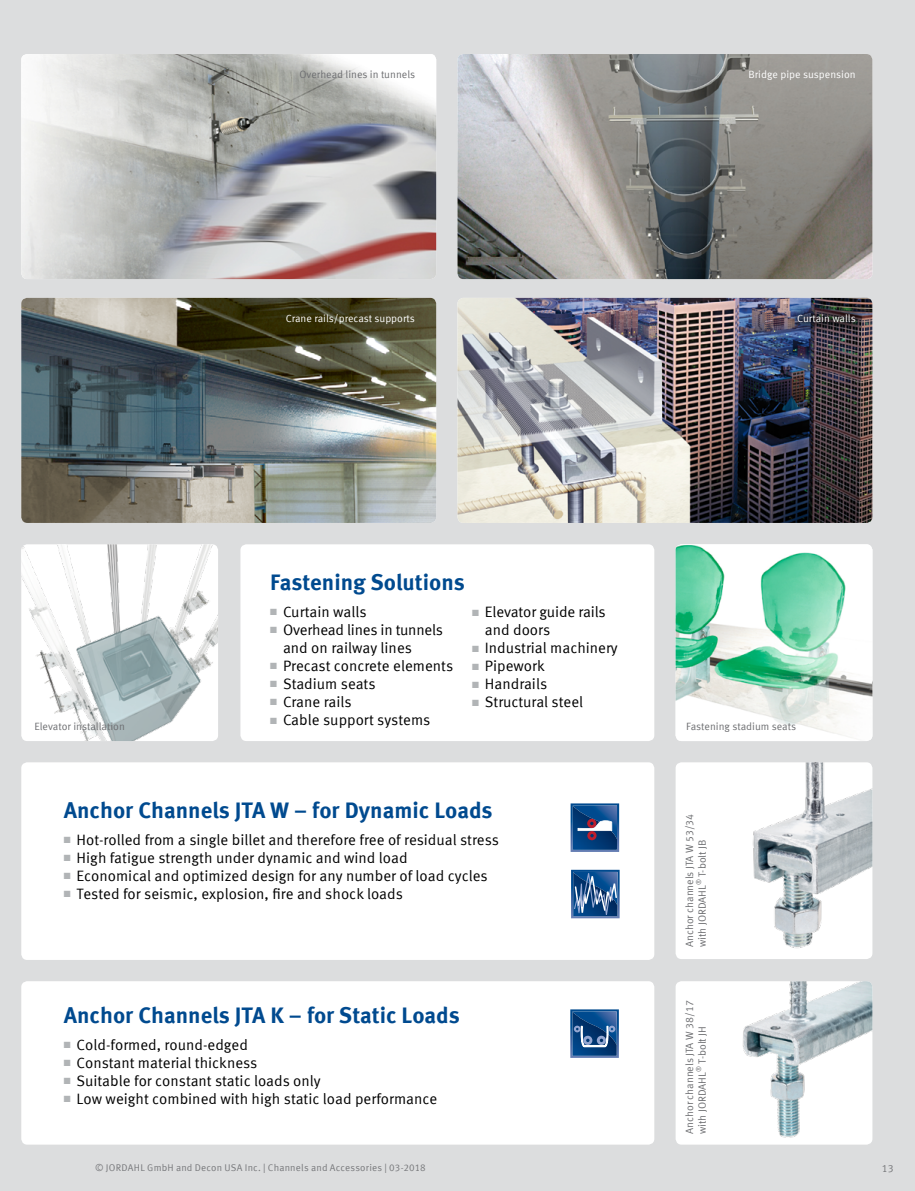
<style>
.page{position:relative;width:915px;height:1191px;background:#fff}
.page>*{position:absolute;margin:0;border:0;box-sizing:border-box;transform-origin:0 0}
._07_Copy_bold{font:700 22.5px "Meta Pro";color:#004a8f}
.t1{font:15px/18px "Meta Pro";color:#000}
._10_BU{font:10.5px/12.6px "Meta Pro";color:#6d6e71}
._10_BU-2{font:10.5px "Meta Pro";color:#fff}
.t2{font:10.5px "Meta Pro";color:#77787b}
.t3{font:9.75px "Meta Pro";letter-spacing:.02em;color:#77787b}
.s1{color:#b1b4b6}
</style>
<div class="page">
<div style="left:0;top:0;width:914px;height:1191px;background:#dcddde"></div>
<img style="left:21px;top:544px;width:197px;height:197px">
<img style="left:675px;top:544px;width:197px;height:197px">
<div style="left:240px;top:544px;width:414px;height:197px;background:#fff;border-radius:6px"></div>
<div style="left:21px;top:762px;width:633px;height:198px;background:#fff;border-radius:6px"></div>
<div style="left:21px;top:981px;width:633px;height:163px;background:#fff;border-radius:6px"></div>
<svg style="left:570px;top:803px;width:49px;height:49px;background:#345c90"></svg>
<svg style="left:570px;top:1009px;width:48px;height:49px;background:#2e5f95"></svg>
<div style="left:675px;top:762px;width:197px;height:197px;background:#fff;border-radius:6px"></div>
<img style="left:694px;top:762px;width:178px;height:197px">
<img style="left:675px;top:981px;width:197px;height:163px">
<img style="left:21px;top:54px;width:415px;height:225px">
<img style="left:21px;top:298px;width:415px;height:225px">
<img style="left:457px;top:298px;width:415px;height:225px">
<div style="left:785px;top:302px;width:81px;height:32px;background:#000;opacity:.75"></div>
<img style="left:457px;top:54px;width:415px;height:225px">
<svg style="left:571px;top:869px;width:48px;height:49px;background:#3d6a9d"></svg>
<p class="_10_BU" style="left:299px;top:68px;width:117px">Overhead lines in tunnels</p>
<p class="_10_BU-2" style="left:748px;top:67px;width:109px">Bridge pipe suspension</p>
<p class="_10_BU-2" style="left:286px;top:310px;width:131px">Crane rails/precast supports</p>
<p class="_10_BU-2" style="left:797px;top:310px;width:60px">Curtain walls</p>
<p class="_07_Copy_bold" style="left:270px;top:565px;width:196px">Fastening Solutions</p>
<p class="t1" style="left:270px;top:602px;width:98px"><span class="s1">■</span> Curtain walls</p>
<p class="t1" style="left:283px;top:620px;width:161px;text-indent:-13px"><span class="s1">■</span> Overhead lines in tunnels and on railway lines</p>
<p class="t1" style="left:270px;top:656px;width:184px"><span class="s1">■</span> Precast concrete elements</p>
<p class="t1" style="left:270px;top:674px;width:107px"><span class="s1">■</span> Stadium seats</p>
<p class="t1" style="left:270px;top:692px;width:83px"><span class="s1">■</span> Crane rails</p>
<p class="t1" style="left:270px;top:710px;width:162px"><span class="s1">■</span> Cable support systems</p>
<p class="t1" style="left:484px;top:602px;width:122px;text-indent:-13px"><span class="s1">■</span> Elevator guide rails and doors</p>
<p class="t1" style="left:472px;top:638px;width:147px"><span class="s1">■</span> Industrial machinery</p>
<p class="t1" style="left:472px;top:656px;width:74px"><span class="s1">■</span> Pipework</p>
<p class="t1" style="left:472px;top:674px;width:77px"><span class="s1">■</span> Handrails</p>
<p class="t1" style="left:472px;top:692px;width:113px"><span class="s1">■</span> Structural steel</p>
<p class="_10_BU" style="left:34px;top:720px;width:92px">Elevator installation</p>
<p class="_10_BU" style="left:686px;top:720px;width:111px">Fastening stadium seats</p>
<p class="_07_Copy_bold" style="left:64px;top:792px;width:430px">Anchor Channels JTA W – for Dynamic Loads</p>
<p class="t1" style="left:64px;top:829px;width:436px"><span class="s1">■</span> Hot-rolled from a single billet and therefore free of residual stress</p>
<p class="t1" style="left:64px;top:847px;width:345px"><span class="s1">■</span> High fatigue strength under dynamic and wind load</p>
<p class="t1" style="left:64px;top:865px;width:425px"><span class="s1">■</span> Economical and optimized design for any number of load cycles</p>
<p class="t1" style="left:64px;top:883px;width:340px"><span class="s1">■</span> Tested for seismic, explosion, fire and shock loads</p>
<p class="_07_Copy_bold" style="left:64px;top:998px;width:397px">Anchor Channels JTA K – for Static Loads</p>
<p class="t1" style="left:64px;top:1034px;width:186px"><span class="s1">■</span> Cold-formed, round-edged</p>
<p class="t1" style="left:64px;top:1052px;width:195px"><span class="s1">■</span> Constant material thickness</p>
<p class="t1" style="left:64px;top:1070px;width:258px"><span class="s1">■</span> Suitable for constant static loads only</p>
<p class="t1" style="left:64px;top:1088px;width:375px"><span class="s1">■</span> Low weight combined with high static load performance</p>
<p class="_10_BU" style="left:682px;top:947px;width:135px;rotate:-90deg">Anchor channels JTA W 53/34 with JORDAHL<sup>®</sup> T-bolt JB</p>
<p class="_10_BU" style="left:682px;top:1134px;width:135px;rotate:-90deg">Anchor channels JTA W 38/17 with JORDAHL<sup>®</sup> T-bolt JH</p>
<p class="t3" style="left:95px;top:1160px;width:332px">© JORDAHL GmbH and Decon USA Inc. | Channels and Accessories | 03-2018</p>
<p class="t2" style="left:881px;top:1160px;width:13px">13</p>
</div>
